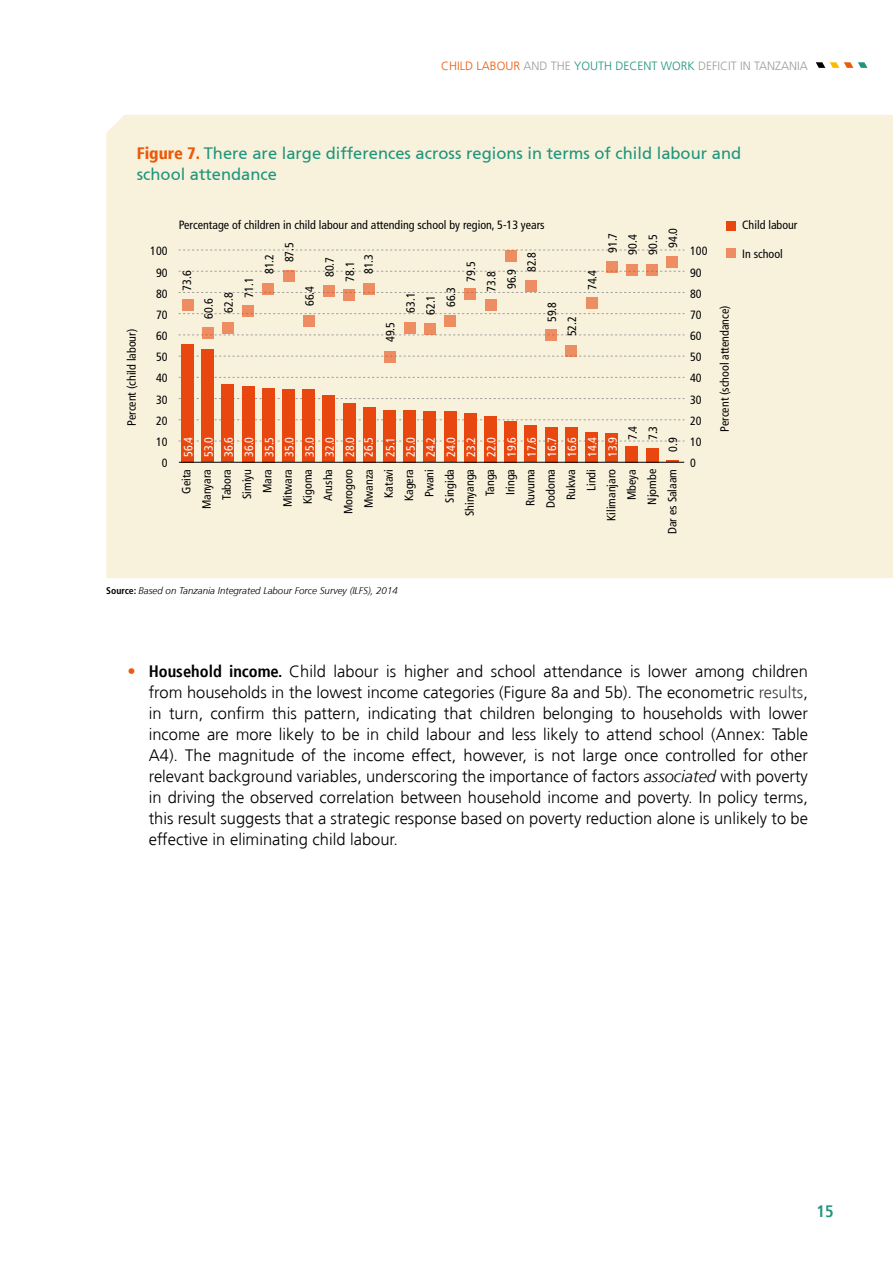
<style>
.page{position:relative;width:893px;height:1263px;background:#fff}
.page>*{position:absolute;margin:0;border:0;box-sizing:border-box;transform-origin:0 0}
.t1{font:300 16.5px/21px "Frutiger";color:#000;text-align:justify}
.t2{font:16.5px/21px "Frutiger Roman";color:#20957c}
.t3{font:700 condensed 16.5px "Frutiger";color:#20957c}
.t4{font:condensed 12px/20.2px "Frutiger LT Std";color:#000}
.t5{font:condensed 12px/20.2px "Frutiger LT Std";color:#fff}
.t6{font:300 12px "Frutiger";color:#9d9d9c}
.t7{font:italic 300 9.75px "Frutiger";color:#000}
.s1{color:#ea5b0b}
.s2{color:#20957c}
.s3{font-family:"Frutiger";font-weight:900;font-stretch:condensed;color:#ea5b0b}
.s4{font-family:"Frutiger LT Std";font-weight:700;font-style:normal;font-stretch:condensed}
.s5{font-weight:700;font-stretch:condensed;color:#ea5b0b}
.s6{font-weight:700;font-stretch:condensed}
.s7{color:#404040}
.s8{font-style:italic}
</style>
<div class="page">
<svg style="left:816px;top:62px;width:51px;height:6px"></svg>
<div style="left:106px;top:115px;width:787px;height:463px;background:#f8f2dd"></div>
<svg style="left:179px;top:398px;width:505px;height:1px"></svg>
<svg style="left:179px;top:377px;width:505px;height:1px"></svg>
<svg style="left:179px;top:356px;width:505px;height:1px"></svg>
<svg style="left:179px;top:334px;width:505px;height:1px"></svg>
<svg style="left:179px;top:313px;width:505px;height:1px"></svg>
<svg style="left:179px;top:292px;width:505px;height:1px"></svg>
<svg style="left:179px;top:271px;width:505px;height:1px"></svg>
<svg style="left:179px;top:250px;width:505px;height:1px"></svg>
<svg style="left:179px;top:419px;width:505px;height:1px"></svg>
<svg style="left:179px;top:441px;width:505px;height:1px"></svg>
<div style="left:181px;top:344px;width:13px;height:118px;background:#e84810"></div>
<div style="left:201px;top:350px;width:13px;height:112px;background:#e84810"></div>
<div style="left:222px;top:385px;width:12px;height:77px;background:#e84810"></div>
<div style="left:242px;top:386px;width:13px;height:76px;background:#e84810"></div>
<div style="left:262px;top:388px;width:13px;height:74px;background:#e84810"></div>
<div style="left:282px;top:389px;width:13px;height:73px;background:#e84810"></div>
<div style="left:302px;top:389px;width:13px;height:73px;background:#e84810"></div>
<div style="left:323px;top:395px;width:12px;height:67px;background:#e84810"></div>
<div style="left:343px;top:403px;width:13px;height:59px;background:#e84810"></div>
<div style="left:363px;top:407px;width:13px;height:55px;background:#e84810"></div>
<div style="left:383px;top:410px;width:13px;height:52px;background:#e84810"></div>
<div style="left:403px;top:410px;width:13px;height:52px;background:#e84810"></div>
<div style="left:423px;top:412px;width:13px;height:50px;background:#e84810"></div>
<div style="left:444px;top:412px;width:13px;height:50px;background:#e84810"></div>
<div style="left:464px;top:413px;width:13px;height:49px;background:#e84810"></div>
<div style="left:484px;top:416px;width:13px;height:46px;background:#e84810"></div>
<div style="left:504px;top:421px;width:13px;height:41px;background:#e84810"></div>
<div style="left:524px;top:426px;width:13px;height:36px;background:#e84810"></div>
<div style="left:545px;top:427px;width:13px;height:35px;background:#e84810"></div>
<div style="left:565px;top:427px;width:13px;height:35px;background:#e84810"></div>
<div style="left:605px;top:434px;width:13px;height:28px;background:#e84810"></div>
<div style="left:585px;top:432px;width:13px;height:30px;background:#e84810"></div>
<div style="left:625px;top:446px;width:13px;height:16px;background:#e84810"></div>
<div style="left:646px;top:448px;width:12px;height:14px;background:#e84810"></div>
<svg style="left:666px;top:460px;width:13px;height:2px"></svg>
<hr style="left:179px;top:462px;width:505px;height:1px;background:#000">
<div style="left:726px;top:221px;width:10px;height:10px;background:#e84810"></div>
<div style="left:726px;top:248px;width:10px;height:10px;background:#ee8c62"></div>
<div style="left:182px;top:299px;width:11px;height:11px;background:#ee8c62"></div>
<svg style="left:202px;top:327px;width:11px;height:12px"></svg>
<div style="left:242px;top:306px;width:12px;height:11px;background:#ee8c62"></div>
<div style="left:283px;top:270px;width:11px;height:12px;background:#ee8c62"></div>
<div style="left:343px;top:289px;width:12px;height:11px;background:#ee8c62"></div>
<div style="left:404px;top:322px;width:11px;height:11px;background:#ee8c62"></div>
<div style="left:222px;top:322px;width:12px;height:11px;background:#ee8c62"></div>
<div style="left:263px;top:283px;width:11px;height:12px;background:#ee8c62"></div>
<svg style="left:323px;top:285px;width:12px;height:11px"></svg>
<div style="left:364px;top:283px;width:11px;height:12px;background:#ee8c62"></div>
<div style="left:424px;top:324px;width:12px;height:11px;background:#ee8c62"></div>
<svg style="left:465px;top:289px;width:11px;height:11px"></svg>
<div style="left:444px;top:315px;width:12px;height:11px;background:#ee8c62"></div>
<div style="left:505px;top:250px;width:11px;height:11px;background:#ee8c62"></div>
<div style="left:525px;top:280px;width:12px;height:11px;background:#ee8c62"></div>
<div style="left:646px;top:264px;width:12px;height:12px;background:#ee8c62"></div>
<div style="left:626px;top:264px;width:12px;height:12px;background:#ee8c62"></div>
<div style="left:606px;top:261px;width:11px;height:12px;background:#ee8c62"></div>
<div style="left:485px;top:299px;width:11px;height:11px;background:#ee8c62"></div>
<div style="left:586px;top:297px;width:11px;height:12px;background:#ee8c62"></div>
<div style="left:667px;top:257px;width:11px;height:11px;background:#ee8c62"></div>
<div style="left:566px;top:345px;width:11px;height:12px;background:#ee8c62"></div>
<svg style="left:545px;top:329px;width:12px;height:12px"></svg>
<svg style="left:384px;top:351px;width:11px;height:11px"></svg>
<div style="left:303px;top:315px;width:11px;height:11px;background:#ee8c62"></div>
<p class="t6" style="left:441px;top:59px;width:368px"><span class="s1">CHILD LABOUR</span> AND THE <span class="s2">YOUTH DECENT WORK</span> DEFICIT IN TANZANIA</p>
<p class="t2" style="left:137px;top:143px;width:606px"><span class="s3">Figure 7.</span> There are large differences across regions in terms of child labour and school attendance</p>
<p class="t4" style="left:121px;top:426px;width:99px;rotate:-90deg">Percent (child labour)</p>
<p class="t4" style="left:179px;top:215px;width:367px">Percentage of children in child labour and attending school by region, 5-13 years</p>
<p class="t4" style="left:177px;top:291px;width:22px;rotate:-90deg">73.6</p>
<p class="t4" style="left:199px;top:318px;width:27px;text-align:center;rotate:-90deg">60.6<br>62.8</p>
<p class="t4" style="left:300px;top:306px;width:22px;rotate:-90deg">66.4</p>
<p class="t4" style="left:663px;top:248px;width:22px;rotate:-90deg">94.0</p>
<p class="t4" style="left:602px;top:253px;width:22px;rotate:-90deg">91.7</p>
<p class="t4" style="left:623px;top:254px;width:22px;rotate:-90deg">90.4<br>90.5</p>
<p class="t4" style="left:279px;top:262px;width:22px;rotate:-90deg">87.5</p>
<p class="t4" style="left:150px;top:241px;width:19px;line-height:21.1px;text-align:right">100<br>90<br>80<br>70<br>60<br>50<br>40<br>30<br>20<br>10<br>0</p>
<p class="t4" style="left:690px;top:241px;width:19px;line-height:21.1px">100<br>90<br>80<br>70<br>60<br>50<br>40<br>30<br>20<br>10<br>0</p>
<p class="t4" style="left:176px;top:534px;width:66px;text-align:right;rotate:-90deg">Geita<br>Manyara<br>Tabora<br>Simiyu<br>Mara<br>Mitwara<br>Kigoma<br>Arusha<br>Morogoro<br>Mwanza<br>Katavi<br>Kagera<br>Pwani<br>Singida<br>Shinyanga<br>Tanga<br>Iringa<br>Ruvuma<br>Dodoma<br>Rukwa<br>Lindi<br>Kilimanjaro<br>Mbeya<br>Njombe<br>Dar es Salaam</p>
<p class="t4" style="left:522px;top:272px;width:22px;rotate:-90deg">82.8</p>
<p class="t4" style="left:359px;top:274px;width:22px;rotate:-90deg">81.3</p>
<p class="t4" style="left:259px;top:274px;width:22px;rotate:-90deg">81.2</p>
<p class="t4" style="left:320px;top:277px;width:22px;rotate:-90deg">80.7</p>
<p class="t4" style="left:461px;top:282px;width:22px;rotate:-90deg">79.5</p>
<p class="t4" style="left:340px;top:282px;width:22px;rotate:-90deg">78.1</p>
<p class="t4" style="left:481px;top:292px;width:24px;rotate:-90deg">73.8<br>96.9</p>
<p class="t4" style="left:582px;top:290px;width:22px;rotate:-90deg">74.4</p>
<p class="t4" style="left:239px;top:298px;width:22px;rotate:-90deg">71.1</p>
<p class="t4" style="left:441px;top:307px;width:22px;rotate:-90deg">66.3</p>
<p class="t4" style="left:400px;top:315px;width:24px;rotate:-90deg">63.1<br>62.1</p>
<p class="t4" style="left:542px;top:322px;width:22px;rotate:-90deg">59.8</p>
<p class="t4" style="left:562px;top:336px;width:22px;rotate:-90deg">52.2</p>
<p class="t4" style="left:380px;top:342px;width:22px;rotate:-90deg">49.5</p>
<p class="t4" style="left:623px;top:440px;width:16px;rotate:-90deg">7.4</p>
<p class="t4" style="left:643px;top:440px;width:16px;rotate:-90deg">7.3</p>
<p class="t5" style="left:178px;top:457px;width:22px;rotate:-90deg">56.4</p>
<p class="t5" style="left:219px;top:457px;width:22px;rotate:-90deg">36.6</p>
<p class="t5" style="left:259px;top:457px;width:22px;rotate:-90deg">35.5</p>
<p class="t5" style="left:300px;top:457px;width:22px;rotate:-90deg">35.0<br>32.0</p>
<p class="t5" style="left:358px;top:457px;width:22px;line-height:21.8px;rotate:-90deg">26.5<br>25.1</p>
<p class="t5" style="left:401px;top:457px;width:22px;rotate:-90deg">25.0</p>
<p class="t5" style="left:441px;top:457px;width:22px;rotate:-90deg">24.0</p>
<p class="t5" style="left:481px;top:457px;width:22px;rotate:-90deg">22.0</p>
<p class="t5" style="left:522px;top:457px;width:22px;text-align:justify;rotate:-90deg">17.6<br>16.7<br>16.6</p>
<p class="t5" style="left:421px;top:457px;width:22px;rotate:-90deg">24.2</p>
<p class="t5" style="left:501px;top:457px;width:22px;rotate:-90deg">19.6</p>
<p class="t5" style="left:582px;top:457px;width:22px;rotate:-90deg">14.4</p>
<p class="t5" style="left:199px;top:457px;width:22px;rotate:-90deg">53.0</p>
<p class="t5" style="left:239px;top:457px;width:22px;rotate:-90deg">36.0</p>
<p class="t5" style="left:279px;top:457px;width:22px;rotate:-90deg">35.0</p>
<p class="t5" style="left:340px;top:457px;width:22px;rotate:-90deg">28.0</p>
<p class="t5" style="left:461px;top:457px;width:22px;rotate:-90deg">23.2</p>
<p class="t5" style="left:602px;top:457px;width:22px;rotate:-90deg">13.9</p>
<p class="t4" style="left:663px;top:452px;width:16px;rotate:-90deg">0.9</p>
<p class="t4" style="left:742px;top:215px;width:57px">Child labour</p>
<p class="t4" style="left:742px;top:244px;width:42px">In school</p>
<p class="t4" style="left:715px;top:432px;width:128px;rotate:-90deg">Percent (school attendance)</p>
<p class="t7" style="left:106px;top:585px;width:293px"><span class="s4">Source:</span> Based on Tanzania Integrated Labour Force Survey (ILFS), 2014</p>
<p class="t1" style="left:149px;top:661px;width:661px;text-indent:-21px"><span class="s5">•</span> <span class="s6">Household income.</span> Child labour is higher and school attendance is lower among children from households in the lowest income categories (Figure 8a and 5b). The econometric <span class="s7">results</span>, in turn, confirm this pattern, indicating that children belonging to households with lower income are more likely to be in child labour and less likely to attend school (Annex: Table A4). The magnitude of the income effect, however, is not large once controlled for other relevant background variables, underscoring the importance of factors <span class="s8">associated</span> with poverty in driving the observed correlation between household income and poverty. In policy terms, this result suggests that a strategic response based on poverty reduction alone is unlikely to be effective in eliminating child labour.</p>
<p class="t3" style="left:816px;top:1201px;width:19px">15</p>
</div>
